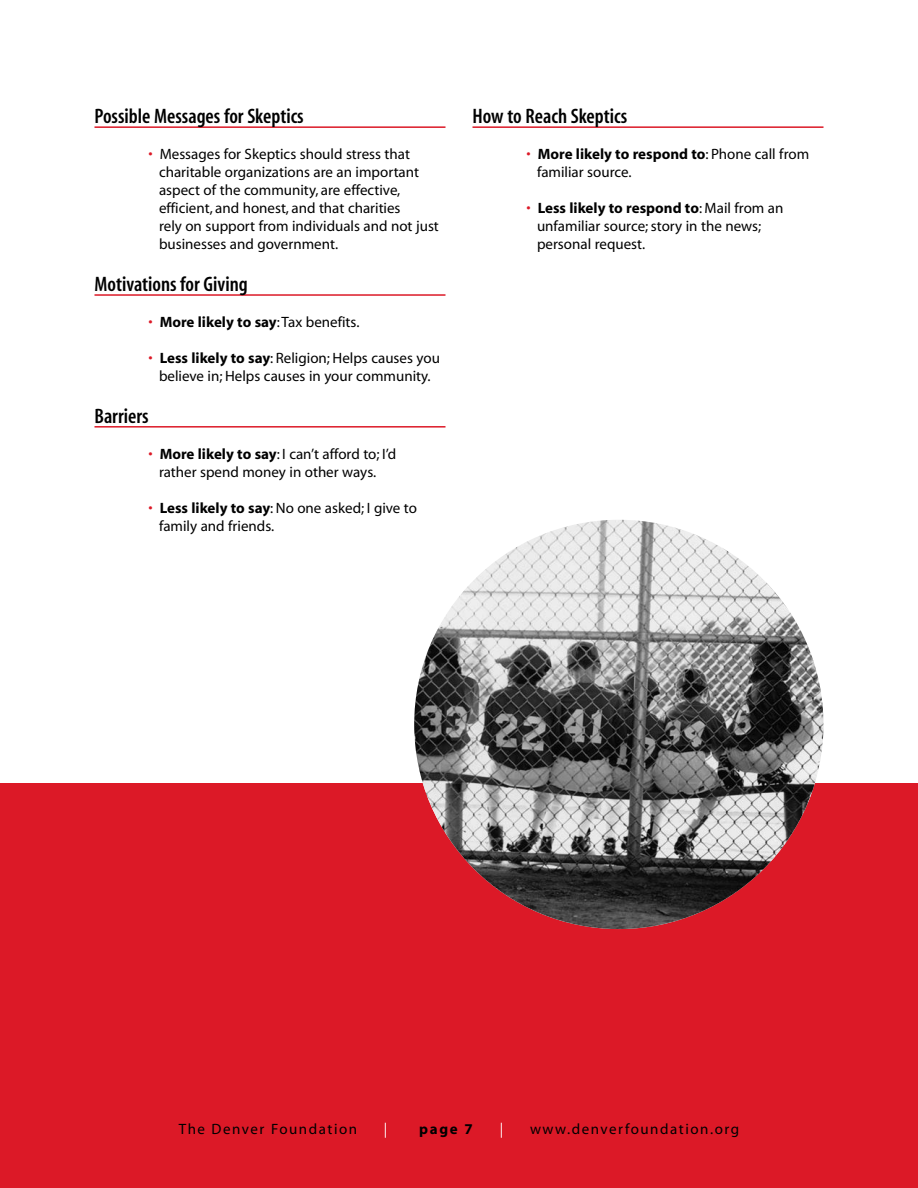
<style>
.page{position:relative;width:918px;height:1188px;background:#fff}
.page>*{position:absolute;margin:0;border:0;box-sizing:border-box;transform-origin:0 0}
.t1{font:21px "Myriad MM 565 300";color:#000}
.t2{font:15px/18px "Myriad MM 400 600";color:#000}
.t3{font:15px "Myriad MM 700 600";color:#000}
.t4{font:15px "Myriad MM 400 600";letter-spacing:.1em;color:#000}
.t5{font:15px "Myriad MM 400 600";color:#fff}
.s1{color:#dc1927}
.s2{font-family:"Myriad MM 400 600";color:#dc1927}
.s3{font-family:"Myriad MM 400 600"}
.s4{font-family:"Myriad MM 700 600"}
</style>
<div class="page">
<div style="left:0;top:783px;width:918px;height:405px;background:#dc1927"></div>
<hr style="left:94px;top:294px;width:352px;height:2px;background:#dc1927">
<hr style="left:94px;top:126px;width:352px;height:2px;background:#dc1927">
<hr style="left:94px;top:426px;width:352px;height:2px;background:#dc1927">
<hr style="left:472px;top:126px;width:352px;height:2px;background:#dc1927">
<img style="left:414px;top:520px;width:409px;height:409px;border-radius:50%">
<h1 class="t1" style="left:94px;top:107px;width:211px">Possible Messages for Skeptics</h1>
<p class="t2" style="left:159px;top:145px;width:281px;text-indent:-11px"><span class="s1">•</span> Messages for Skeptics should stress that charitable organizations are an important aspect of the community, are effective, efficient, and honest, and that charities<br>rely on support from individuals and not just businesses and government.</p>
<h1 class="t1" style="left:94px;top:275px;width:155px">Motivations for Giving</h1>
<p class="t3" style="left:148px;top:316px;width:213px"><span class="s2">•</span> More likely to say<span class="s3">: Tax benefits.</span></p>
<p class="t2" style="left:148px;top:349px;width:293px;text-align:center"><span class="s1">•</span> <span class="s4">Less likely to say</span>: Religion; Helps causes you believe in; Helps causes in your community.</p>
<h1 class="t1" style="left:94px;top:407px;width:56px">Barriers</h1>
<p class="t2" style="left:159px;top:445px;width:239px;text-indent:-11px"><span class="s1">•</span> <span class="s4">More likely to say</span>: I can’t afford to; I’d rather spend money in other ways.</p>
<p class="t2" style="left:159px;top:499px;width:260px;text-indent:-11px"><span class="s1">•</span> <span class="s4">Less likely to say</span>: No one asked; I give to family and friends.</p>
<h1 class="t1" style="left:472px;top:107px;width:156px">How to Reach Skeptics</h1>
<p class="t3" style="left:526px;top:148px;width:284px"><span class="s2">•</span> More likely to respond to<span class="s3">: Phone call from</span></p>
<p class="t2" style="left:537px;top:163px;width:96px">familiar source.</p>
<p class="t3" style="left:526px;top:202px;width:259px"><span class="s2">•</span> Less likely to respond to<span class="s3">: Mail from an</span></p>
<p class="t2" style="left:537px;top:217px;width:226px">unfamiliar source; story in the news; personal request.</p>
<p class="t4" style="left:179px;top:1123px;width:180px">The Denver Foundation</p>
<p class="t5" style="left:384px;top:1123px;width:5px">|</p>
<p class="t3" style="left:419px;top:1123px;width:55px">page 7</p>
<p class="t5" style="left:500px;top:1123px;width:5px">|</p>
<p class="t4" style="left:530px;top:1123px;width:211px">www.denverfoundation.org</p>
</div>
